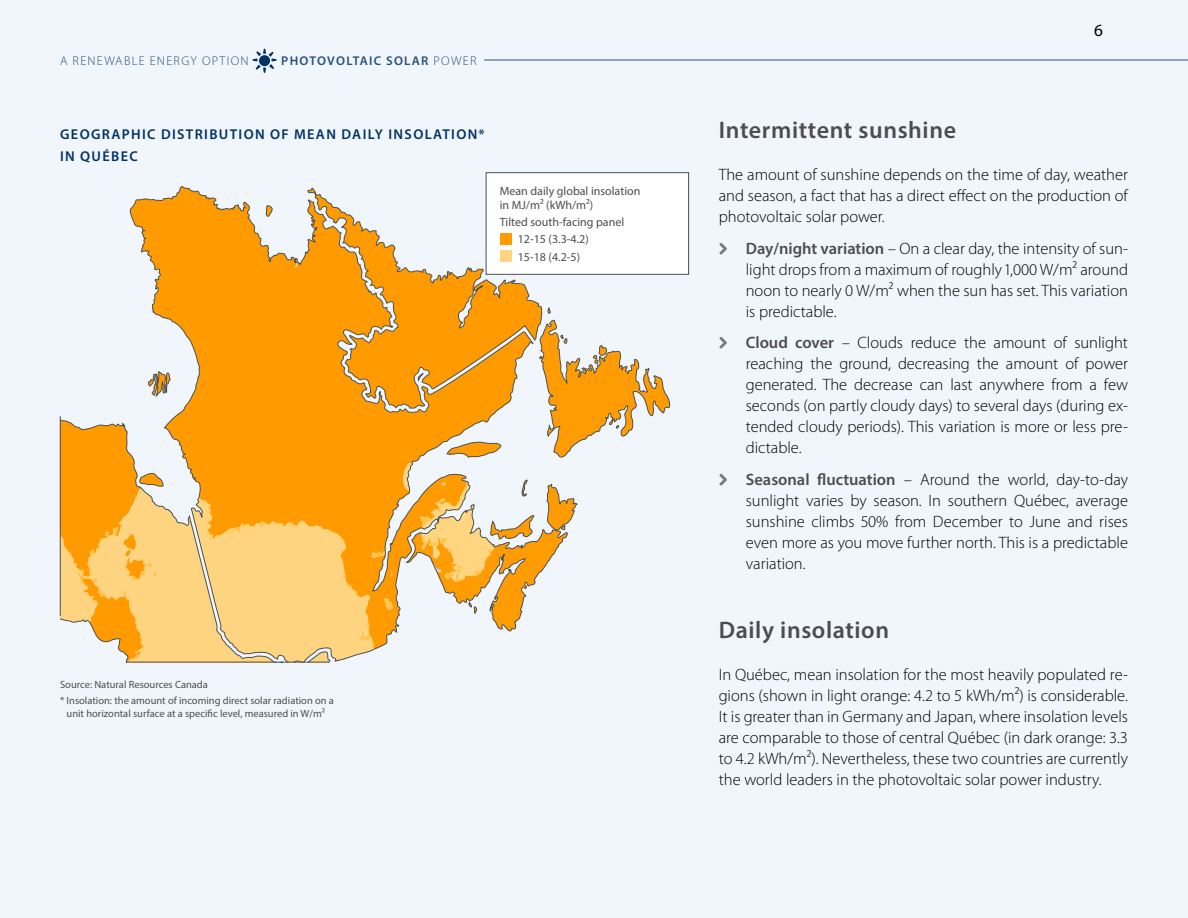
<style>
.page{position:relative;width:1188px;height:918px;background:#fff}
.page>*{position:absolute;margin:0;border:0;box-sizing:border-box;transform-origin:0 0}
.H2_technique{font:600 24px "Myriad Pro";letter-spacing:.025em;color:#4d4d4f}
.t1{font:17.25px "Myriad Pro";color:#000}
.P__p7_after{font:300 16.5px/21px "Myriad Pro";color:#000;text-align:justify}
.GRAPH_-_Titre{font:600 14.25px/22.5px "Myriad Pro";letter-spacing:.095em;color:#003264}
.t2{font:300 12.75px "Myriad Pro";letter-spacing:.1em;color:#26517b}
.t3{font:600 12.75px "Myriad Pro";letter-spacing:.1em;color:#26517b}
.GRAPH_-_Texte{font:12px/13.5px "Myriad Pro";color:#4d4d4f}
.Source_graphiques_et{font:10.5px/12.6px "Myriad Pro";color:#4d4d4f;text-align:center}
.s1{font-weight:300}
.s2{font-weight:600;color:#4d4d4f}
</style>
<div class="page">
<div style="left:1px;top:0;width:1187px;height:918px;background:#f1f6fc"></div>
<svg style="left:129px;top:185px;width:439px;height:448px"></svg>
<svg style="left:60px;top:410px;width:333px;height:252px;background:#fabb52"></svg>
<svg style="left:266px;top:205px;width:6px;height:29px"></svg>
<svg style="left:307px;top:188px;width:235px;height:221px"></svg>
<svg style="left:147px;top:356px;width:24px;height:47px"></svg>
<svg style="left:548px;top:307px;width:3px;height:7px"></svg>
<svg style="left:403px;top:320px;width:267px;height:311px"></svg>
<div style="left:486px;top:173px;width:203px;height:101px;background:#fff"></div>
<div style="left:500px;top:233px;width:12px;height:12px;background:#ff9b00"></div>
<div style="left:500px;top:250px;width:12px;height:12px;background:#ffd480"></div>
<div style="left:486px;top:172px;width:203px;height:102px;border:1px solid #4d4d4f"></div>
<hr style="left:60px;top:416px;width:1px;height:200px;background:#4d4d4f">
<hr style="left:126px;top:662px;width:202px;height:1px;background:#4d4d4f">
<hr style="left:484px;top:60px;width:704px;height:1px;background:#26517b">
<svg style="left:253px;top:49px;width:24px;height:24px"></svg>
<p class="t2" style="left:60px;top:53px;width:190px">A RENEWABLE ENERGY OPTION</p>
<p class="t3" style="left:281px;top:52px;width:197px">PHOTOVOLTAIC SOLAR <span class="s1">POWER</span></p>
<p class="GRAPH_-_Titre" style="left:60px;top:122px;width:426px">GEOGRAPHIC DISTRIBUTION OF MEAN DAILY INSOLATION*<br>IN QUÉBEC</p>
<p class="GRAPH_-_Texte" style="left:500px;top:184px;width:142px">Mean daily global insolation in MJ/m² (kWh/m²)</p>
<p class="GRAPH_-_Texte" style="left:500px;top:215px;width:126px">Tilted south-facing panel</p>
<p class="GRAPH_-_Texte" style="left:518px;top:232px;width:72px">12-15 (3.3-4.2)</p>
<p class="GRAPH_-_Texte" style="left:518px;top:250px;width:64px">15-18 (4.2-5)</p>
<p class="Source_graphiques_et" style="left:60px;top:678px;width:149px">Source: Natural Resources Canada</p>
<p class="Source_graphiques_et" style="left:60px;top:694px;width:275px">* Insolation: the amount of incoming direct solar radiation on a unit horizontal surface at a specific level, measured in W/m2</p>
<p class="t1" style="left:1094px;top:19px;width:10px">6</p>
<h2 class="H2_technique" style="left:719px;top:115px;width:239px">Intermittent sunshine</h2>
<p class="P__p7_after" style="left:719px;top:164px;width:411px">The amount of sunshine depends on the time of day, weather and season, a fact that has a direct effect on the production of photovoltaic solar power.</p>
<p class="P__p7_after" style="left:746px;top:238px;width:384px"><span class="s2">Day/night variation</span> – On a clear day, the intensity of sun&shy;light drops from a maximum of roughly 1,000 W/m2 around noon to nearly 0 W/m2 when the sun has set. This variation is predictable.</p>
<p class="P__p7_after" style="left:746px;top:332px;width:384px"><span class="s2">Cloud cover</span> – Clouds reduce the amount of sunlight reaching the ground, decreasing the amount of power generated. The decrease can last anywhere from a few seconds (on partly cloudy days) to several days (during ex&shy;tended cloudy periods). This variation is more or less pre&shy;dictable.</p>
<p class="P__p7_after" style="left:746px;top:469px;width:384px"><span class="s2">Seasonal fluctuation</span> – Around the world, day-to-day sunlight varies by season. In southern Québec, average sunshine climbs 50% from December to June and rises even more as you move further north. This is a predictable variation.</p>
<h2 class="H2_technique" style="left:719px;top:614px;width:172px">Daily insolation</h2>
<p class="P__p7_after" style="left:719px;top:664px;width:411px">In Québec, mean insolation for the most heavily populated re&shy;gions (shown in light orange: 4.2 to 5 kWh/m2) is considerable.<br>It is greater than in Germany and Japan, where insolation levels are comparable to those of central Québec (in dark orange: 3.3 to 4.2 kWh/m2). Nevertheless, these two countries are currently the world leaders in the photovoltaic solar power industry.</p>
</div>
